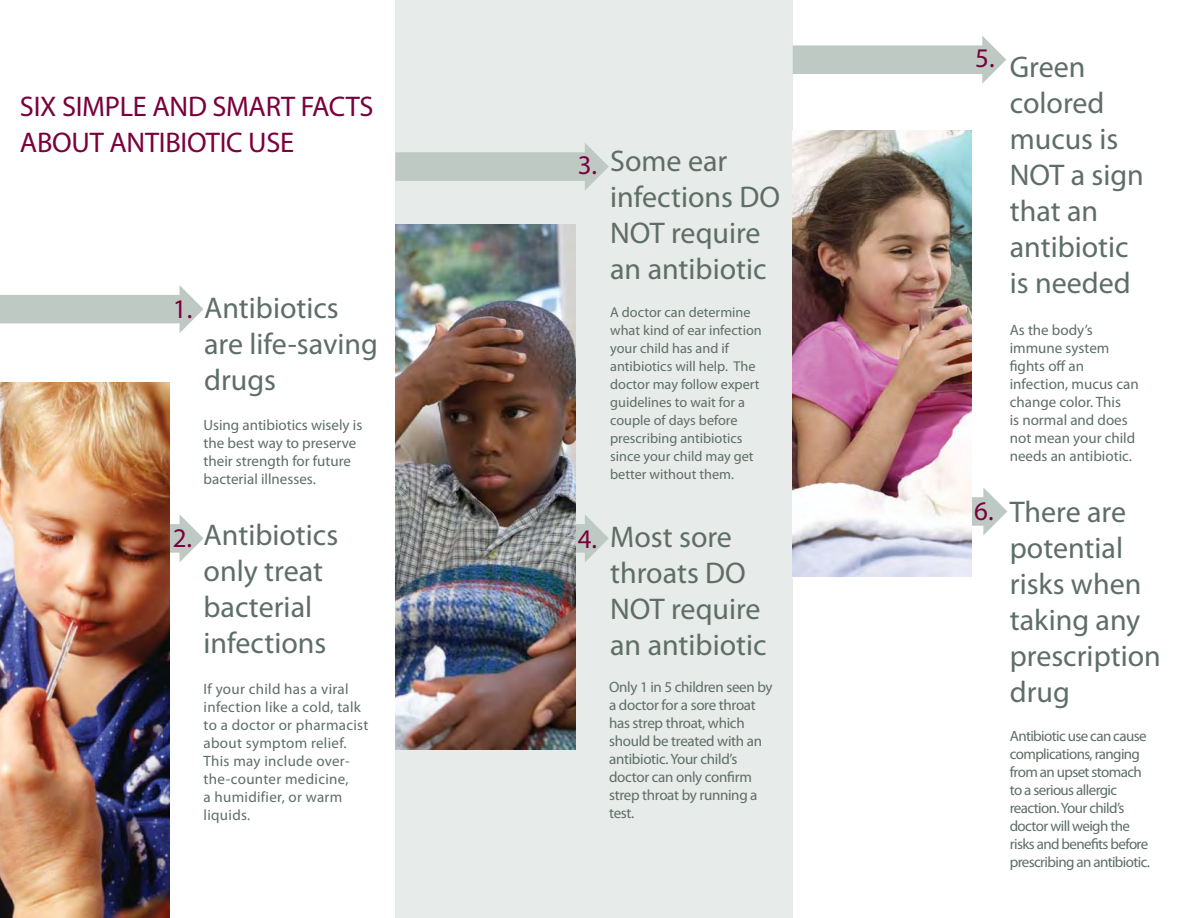
<style>
.page{position:relative;width:1188px;height:918px;background:#fff}
.page>*{position:absolute;margin:0;border:0;box-sizing:border-box;transform-origin:0 0}
.t1{font:30px/36px "Myriad Pro";color:#5e6e66}
.t2{font:28.5px/36px "Myriad Pro";letter-spacing:-.01em;color:#7a003c}
.t3{font:15px/18px "Myriad Pro";letter-spacing:-.005em;color:#5e6e66}
.t4{font:15px/18px "Myriad Pro";letter-spacing:-.04em;color:#5e6e66}
.t5{font:15px/18px "Myriad Pro";letter-spacing:.02em;color:#5e6e66}
.t6{font:14.25px/18px "Myriad Pro";color:#5e6e66}
.s1{font-size:27px;color:#7a003c}
</style>
<div class="page">
<svg style="left:170px;top:514px;width:34px;height:48px"></svg>
<div style="left:395px;top:0;width:398px;height:918px;background:#e7ebe9"></div>
<svg style="left:0;top:285px;width:204px;height:48px"></svg>
<svg style="left:395px;top:143px;width:214px;height:47px"></svg>
<svg style="left:793px;top:36px;width:213px;height:48px"></svg>
<svg style="left:575px;top:514px;width:34px;height:48px"></svg>
<svg style="left:971px;top:487px;width:36px;height:48px"></svg>
<img style="left:0;top:382px;width:170px;height:536px">
<img style="left:395px;top:224px;width:180px;height:525px">
<img style="left:793px;top:130px;width:178px;height:446px">
<h2 class="t2" style="left:20px;top:89px;width:355px">SIX SIMPLE AND SMART FACTS<br>ABOUT ANTIBIOTIC USE</h2>
<h1 class="t1" style="left:204px;top:291px;width:175px;text-indent:-31px"><span class="s1">1.</span> Antibiotics are life-saving drugs</h1>
<p class="t3" style="left:204px;top:417px;width:160px">Using antibiotics wisely is the best way to preserve their strength for future bacterial illnesses.</p>
<h1 class="t1" style="left:204px;top:518px;width:136px;text-indent:-31px"><span class="s1">2.</span> Antibiotics only treat bacterial infections</h1>
<p class="t5" style="left:204px;top:680px;width:166px">If your child has a viral infection like a cold, talk to a doctor or pharmacist about symptom relief.<br>This may include over&shy;the-counter medicine,<br>a humidifier, or warm liquids.</p>
<h1 class="t1" style="left:610px;top:143px;width:171px;text-indent:-32px"><sub>3.</sub> Some ear infections DO<br>NOT require an antibiotic</h1>
<p class="t6" style="left:610px;top:304px;width:153px">A doctor can determine what kind of ear infection your child has and if antibiotics will help. The doctor may follow expert guidelines to wait for a couple of days before prescribing antibiotics since your child may get better without them.</p>
<h1 class="t1" style="left:610px;top:520px;width:158px;text-indent:-32px"><span class="s1">4.</span> Most sore throats DO<br>NOT require an antibiotic</h1>
<p class="t3" style="left:609px;top:679px;width:165px">Only 1 in 5 children seen by a doctor for a sore throat has strep throat, which should be treated with an antibiotic. Your child’s doctor can only confirm strep throat by running a test.</p>
<h1 class="t1" style="left:1010px;top:49px;width:135px;text-indent:-35px"><sup>5.</sup> Green colored mucus is<br>NOT a sign that an antibiotic is needed</h1>
<p class="t3" style="left:1010px;top:322px;width:130px">As the body’s immune system fights off an infection, mucus can change color. This<br>is normal and does not mean your child needs an antibiotic.</p>
<h1 class="t1" style="left:1010px;top:495px;width:153px;text-indent:-36px"><span class="s1">6.</span> There are potential risks when taking any prescription drug</h1>
<p class="t4" style="left:1010px;top:728px;width:142px">Antibiotic use can cause complications, ranging from an upset stomach to a serious allergic reaction. Your child’s doctor will weigh the risks and benefits before prescribing an antibiotic.</p>
</div>
